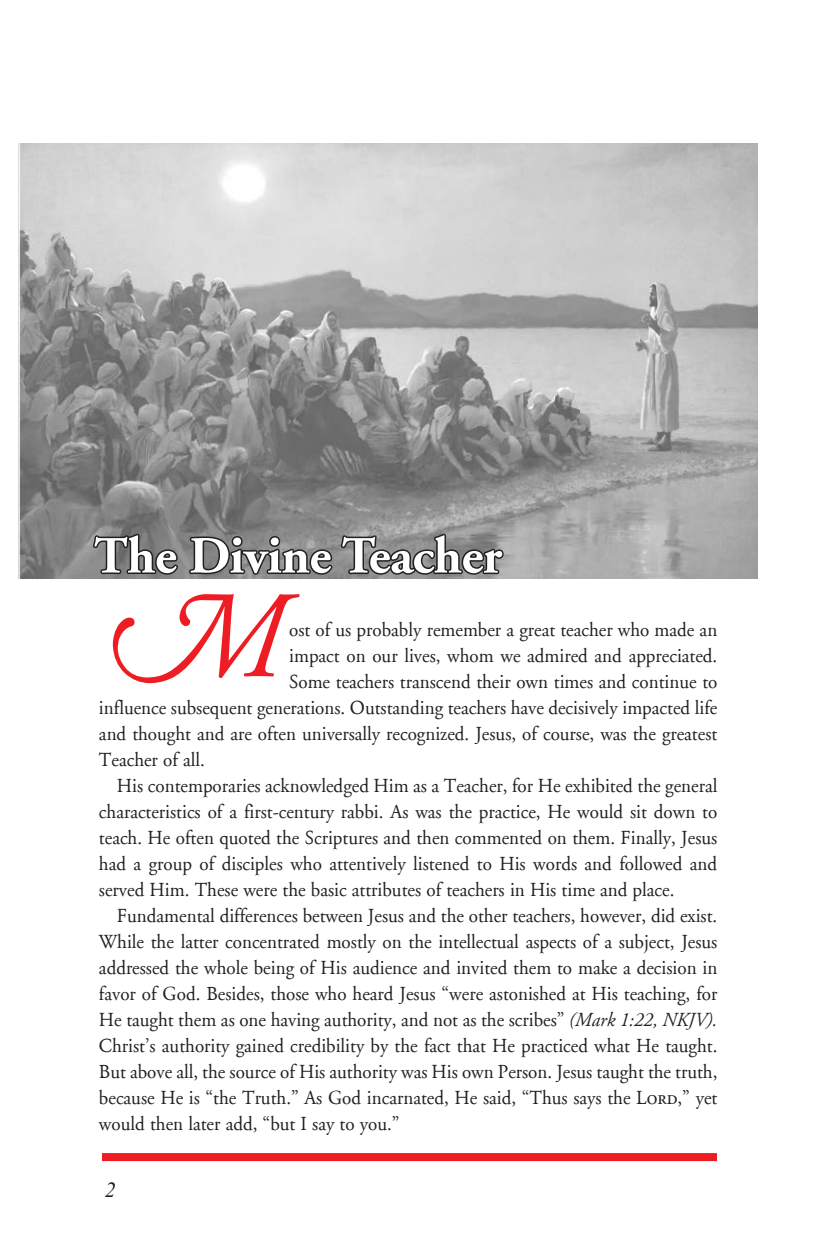
<style>
.page{position:relative;width:819px;height:1260px;background:#fff}
.page>*{position:absolute;margin:0;border:0;box-sizing:border-box;transform-origin:0 0}
.Intro{font:italic 123.6px "Adobe Garamond Alt";color:#ee1d23;scale:.95 1}
.Intro_Title{font:52px "Adobe Garamond Bold Os F";letter-spacing:-.01em;color:#fff}
.PageNumbers{font:italic 22px "Times New Roman PS Std";color:#231f20}
.Intro_Body{font:20px/26px "Adobe Garamond";color:#231f20;text-align:justify;scale:.95 1}
.Intro-2{font:20px "Adobe Garamond";color:#231f20;scale:.95 1}
.s1{font-style:italic}
.s2{font-family:"Adobe Garamond Regular SC"}
</style>
<div class="page">
<div style="left:102px;top:1153px;width:615px;height:8px;background:#ee1d23"></div>
<img style="left:18px;top:143px;width:739px;height:436px">
<svg style="left:91px;top:532px;width:89px;height:44px;background:#636162"></svg>
<svg style="left:188px;top:369px;width:317px;height:210px;background:#7f7f7f"></svg>
<p class="Intro_Title" style="left:94px;top:527px;width:410px">The Divine Teacher</p>
<p class="Intro" style="left:99px;top:578px;width:189px">M</p>
<p class="Intro-2" style="left:289px;top:619px;width:452px">ost of us probably remember a great teacher who made an</p>
<p class="Intro-2" style="left:289px;top:645px;width:452px">impact on our lives, whom we admired and appreciated.</p>
<p class="Intro-2" style="left:289px;top:671px;width:452px">Some teachers transcend their own times and continue to</p>
<p class="Intro-2" style="left:99px;top:697px;width:652px">influence subsequent generations. Outstanding teachers have decisively impacted life</p>
<p class="Intro-2" style="left:99px;top:723px;width:652px">and thought and are often universally recognized. Jesus, of course, was the greatest</p>
<p class="Intro-2" style="left:99px;top:749px;width:113px">Teacher of all.</p>
<p class="Intro_Body" style="left:99px;top:773px;width:652px;text-indent:18px">His contemporaries acknowledged Him as a Teacher, for He exhibited the general characteristics of a first-century rabbi. As was the practice, He would sit down to teach. He often quoted the Scriptures and then commented on them. Finally, Jesus had a group of disciples who attentively listened to His words and followed and served Him. These were the basic attributes of teachers in His time and place.</p>
<p class="Intro_Body" style="left:99px;top:903px;width:653px;text-indent:18px">Fundamental differences between Jesus and the other teachers, however, did exist.<br>While the latter concentrated mostly on the intellectual aspects of a subject, Jesus addressed the whole being of His audience and invited them to make a decision in favor of God. Besides, those who heard Jesus “were astonished at His teaching, for He taught them as one having authority, and not as the scribes” <span class="s1">(Mark 1:22, NKJV).<br></span>Christ’s authority gained credibility by the fact that He practiced what He taught.<br>But above all, the source of His authority was His own Person. Jesus taught the truth, because He is “the Truth.” As God incarnated, He said, “Thus says the L<span class="s2">ord</span>,” yet would then later add, “but I say to you.”</p>
<p class="PageNumbers" style="left:105px;top:1178px;width:12px">2</p>
</div>
